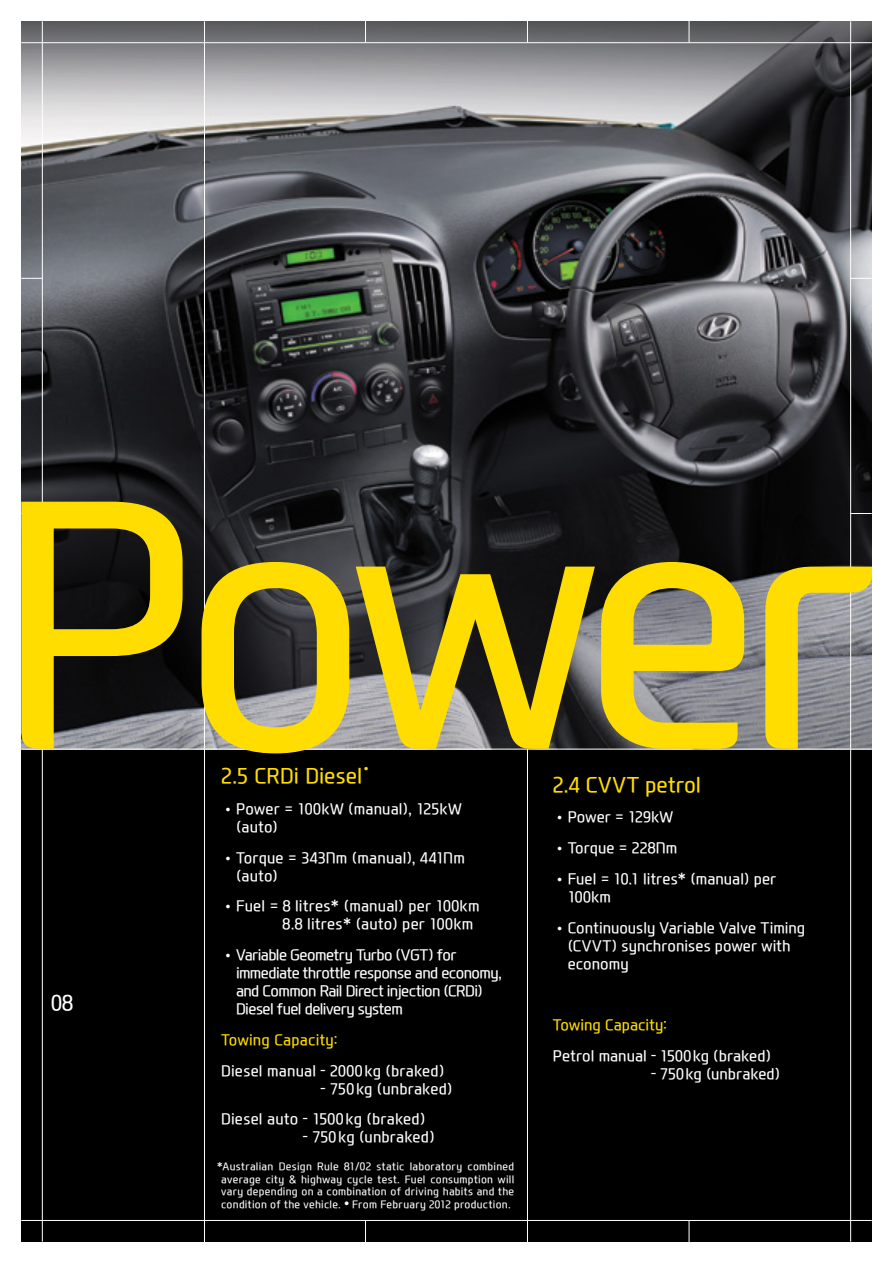
<style>
.page{position:relative;width:893px;height:1263px;background:#fff}
.page>*{position:absolute;margin:0;border:0;box-sizing:border-box;transform-origin:0 0}
.t1{font:500 21px "Modern H";letter-spacing:.005em;color:#fd0}
.t2{font:500 21px "Modern H";color:#fff}
.t3{font:500 15px/18px "Modern H";color:#fff}
.t4{font:500 15px/18px "Modern H";letter-spacing:-.04em;color:#fff}
.t5{font:500 15px "Modern H";letter-spacing:.01em;color:#fd0}
.t6{font:500 10.5px/12.6px "Modern H";letter-spacing:.025em;color:#fff;text-align:center}
.t7{font:9.6px "Helvetica Neue";color:#fd0}
.s1{font-family:"Helvetica Neue";font-weight:400}
</style>
<div class="page">
<div style="left:21px;top:749px;width:851px;height:493px;background:#000"></div>
<img style="left:21px;top:21px;width:851px;height:481px">
<hr style="left:21px;top:1220px;width:851px;height:1px;background:#fff">
<hr style="left:850px;top:21px;width:1px;height:1221px;background:#fff">
<hr style="left:42px;top:21px;width:1px;height:1221px;background:#fff">
<hr style="left:21px;top:42px;width:851px;height:1px;background:#fff">
<hr style="left:365px;top:0;width:1px;height:43px;background:#fff">
<hr style="left:527px;top:0;width:1px;height:43px;background:#fff">
<hr style="left:689px;top:0;width:1px;height:43px;background:#fff">
<svg style="left:21px;top:278px;width:22px;height:1px"></svg>
<svg style="left:851px;top:278px;width:21px;height:1px"></svg>
<hr style="left:365px;top:1220px;width:1px;height:43px;background:#fff">
<hr style="left:527px;top:749px;width:1px;height:514px;background:#fff">
<hr style="left:689px;top:1220px;width:1px;height:43px;background:#fff">
<hr style="left:204px;top:21px;width:1px;height:1242px;background:#fff">
<svg style="left:21px;top:502px;width:851px;height:251px;background:#7f742b"></svg>
<h1 class="t2" style="left:51px;top:990px;width:23px">08</h1>
<h1 class="t1" style="left:221px;top:763px;width:143px">2.5 CRDi Diesel</h1>
<p class="t7" style="left:364px;top:760px;width:6px">•</p>
<p class="t3" style="left:236px;top:799px;width:227px;text-indent:-15px">•Power = 100kW (manual), 125kW (auto)</p>
<p class="t3" style="left:236px;top:848px;width:230px;text-indent:-15px">•Torque = 343Nm (manual), 441Nm (auto)</p>
<p class="t3" style="left:283px;top:897px;width:198px;text-indent:-62px">•Fuel = 8 litres* (manual) per 100km<br>8.8 litres* (auto) per 100km</p>
<p class="t4" style="left:236px;top:946px;width:268px;text-indent:-15px">•Variable Geometry Turbo (VGT) for immediate throttle response and economy, and Common Rail Direct injection (CRDi)<br>Diesel fuel delivery system</p>
<p class="t5" style="left:221px;top:1030px;width:118px">Towing Capacity:</p>
<p class="t3" style="left:221px;top:1061px;width:225px">Diesel manual – 2000kg (braked)</p>
<p class="t3" style="left:221px;top:1073px;width:233px;line-height:30.8px;text-indent:99px">– 750kg (unbraked)<br>Diesel auto – 1500kg (braked)</p>
<p class="t3" style="left:303px;top:1128px;width:134px">– 750kg (unbraked)</p>
<p class="t6" style="left:217px;top:1160px;width:299px">*Australian Design Rule 81/02 static laboratory combined average city &amp; highway cycle test. Fuel consumption will vary depending on a combination of driving habits and the condition of the vehicle. <span class="s1">•</span> From February 2012 production.</p>
<h1 class="t1" style="left:553px;top:771px;width:150px">2.4 CVVT petrol</h1>
<p class="t3" style="left:553px;top:808px;width:122px">•Power = 129kW</p>
<p class="t3" style="left:553px;top:839px;width:126px">•Torque = 228Nm</p>
<p class="t3" style="left:568px;top:869px;width:210px;text-indent:-15px">•Fuel = 10.1 litres* (manual) per<br>100km</p>
<p class="t3" style="left:568px;top:918px;width:239px;text-indent:-15px">•Continuously Variable Valve Timing (CVVT) synchronises power with economy</p>
<p class="t5" style="left:553px;top:1016px;width:116px">Towing Capacity:</p>
<p class="t3" style="left:553px;top:1046px;width:220px">Petrol manual – 1500kg (braked)</p>
<p class="t3" style="left:651px;top:1064px;width:131px">– 750kg (unbraked)</p>
</div>
